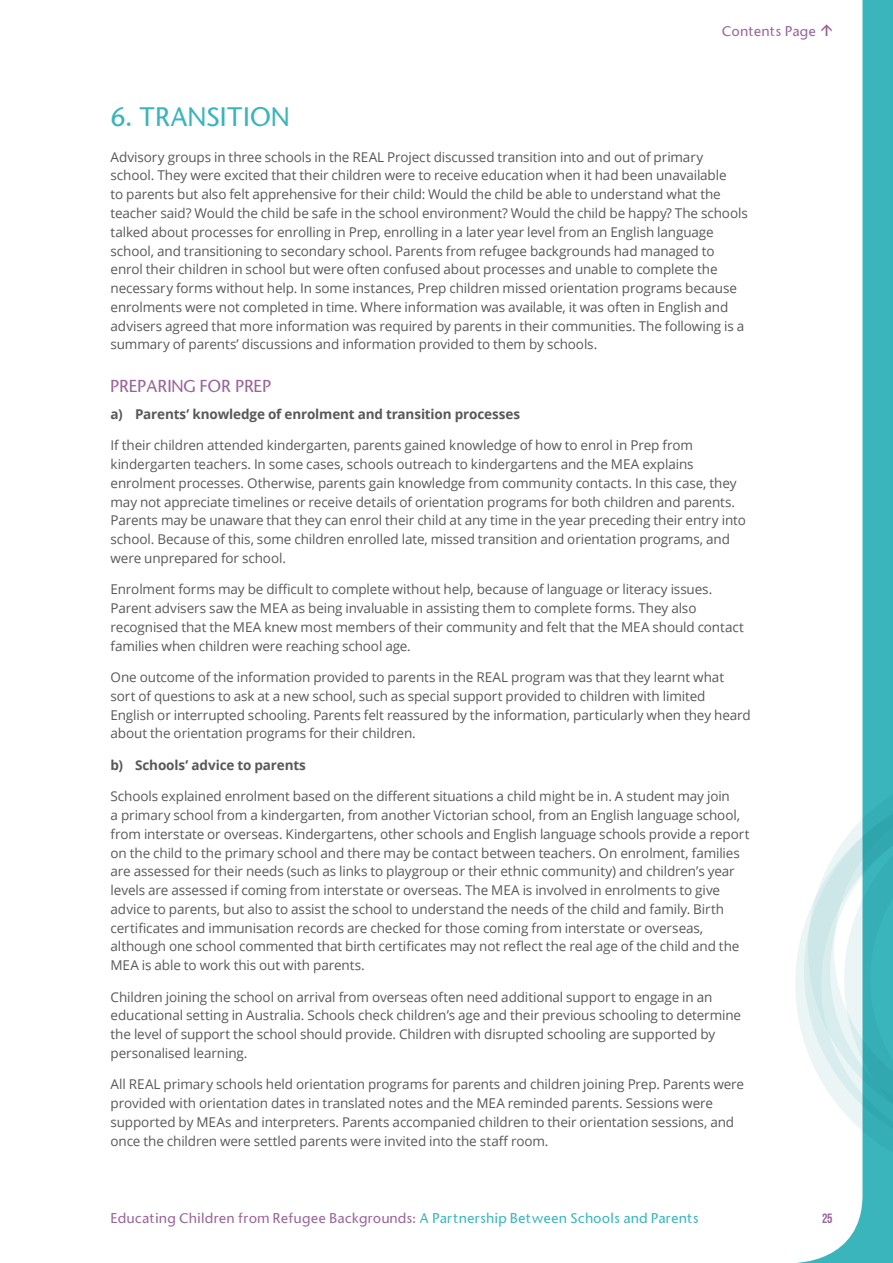
<style>
.page{position:relative;width:893px;height:1263px;background:#fff}
.page>*{position:absolute;margin:0;border:0;box-sizing:border-box;transform-origin:0 0}
.t1{font:25.5px "Stone Sans";color:#3ab5bc}
.t2{font:16.5px "Stone Sans";color:#99659a}
.t3{font:300 16.5px "Allianz Sans";color:#99659a}
.t4{font:13.5px/18.8px "Open Sans";letter-spacing:-.01em;color:#58585a}
.t5{font:13.5px "Stone Sans";letter-spacing:.015em;color:#99659a}
.t6{font:700 13.5px "Open Sans";letter-spacing:-.01em;color:#58585a}
.t7{font:700 13.5px "Bebas Neue";color:#99659a}
.s1{color:#3ab5bc}
</style>
<div class="page">
<div style="left:862px;top:0;width:31px;height:1263px;background:#3ab5bc"></div>
<svg style="left:795px;top:763px;width:98px;height:416px"></svg>
<p class="t5" style="left:722px;top:24px;width:96px">Contents Page</p>
<p class="t3" style="left:817px;top:36px;width:13px;rotate:-90deg">→</p>
<h1 class="t1" style="left:111px;top:104px;width:180px">6. TRANSITION</h1>
<p class="t4" style="left:111px;top:147px;width:639px">Advisory groups in three schools in the REAL Project discussed transition into and out of primary school. They were excited that their children were to receive education when it had been unavailable<br>to parents but also felt apprehensive for their child: Would the child be able to understand what the teacher said? Would the child be safe in the school environment? Would the child be happy? The schools talked about processes for enrolling in Prep, enrolling in a later year level from an English language school, and transitioning to secondary school. Parents from refugee backgrounds had managed to enrol their children in school but were often confused about processes and unable to complete the necessary forms without help. In some instances, Prep children missed orientation programs because enrolments were not completed in time. Where information was available, it was often in English and advisers agreed that more information was required by parents in their communities. The following is a summary of parents’ discussions and information provided to them by schools.</p>
<p class="t2" style="left:111px;top:377px;width:162px">PREPARING FOR PREP</p>
<p class="t6" style="left:111px;top:404px;width:411px">a) Parents’ knowledge of enrolment and transition processes</p>
<p class="t4" style="left:111px;top:436px;width:637px">If their children attended kindergarten, parents gained knowledge of how to enrol in Prep from kindergarten teachers. In some cases, schools outreach to kindergartens and the MEA explains enrolment processes. Otherwise, parents gain knowledge from community contacts. In this case, they may not appreciate timelines or receive details of orientation programs for both children and parents.<br>Parents may be unaware that they can enrol their child at any time in the year preceding their entry into school. Because of this, some children enrolled late, missed transition and orientation programs, and were unprepared for school.</p>
<p class="t4" style="left:111px;top:580px;width:635px">Enrolment forms may be difficult to complete without help, because of language or literacy issues.<br>Parent advisers saw the MEA as being invaluable in assisting them to complete forms. They also recognised that the MEA knew most members of their community and felt that the MEA should contact families when children were reaching school age.</p>
<p class="t4" style="left:111px;top:667px;width:642px">One outcome of the information provided to parents in the REAL program was that they learnt what sort of questions to ask at a new school, such as special support provided to children with limited English or interrupted schooling. Parents felt reassured by the information, particularly when they heard about the orientation programs for their children.</p>
<p class="t6" style="left:111px;top:755px;width:197px">b) Schools’ advice to parents</p>
<p class="t4" style="left:111px;top:787px;width:640px">Schools explained enrolment based on the different situations a child might be in. A student may join<br>a primary school from a kindergarten, from another Victorian school, from an English language school, from interstate or overseas. Kindergartens, other schools and English language schools provide a report on the child to the primary school and there may be contact between teachers. On enrolment, families are assessed for their needs (such as links to playgroup or their ethnic community) and children’s year levels are assessed if coming from interstate or overseas. The MEA is involved in enrolments to give advice to parents, but also to assist the school to understand the needs of the child and family. Birth certificates and immunisation records are checked for those coming from interstate or overseas, although one school commented that birth certificates may not reflect the real age of the child and the MEA is able to work this out with parents.</p>
<p class="t4" style="left:111px;top:987px;width:632px">Children joining the school on arrival from overseas often need additional support to engage in an educational setting in Australia. Schools check children’s age and their previous schooling to determine the level of support the school should provide. Children with disrupted schooling are supported by personalised learning.</p>
<p class="t4" style="left:111px;top:1075px;width:635px">All REAL primary schools held orientation programs for parents and children joining Prep. Parents were provided with orientation dates in translated notes and the MEA reminded parents. Sessions were supported by MEAs and interpreters. Parents accompanied children to their orientation sessions, and once the children were settled parents were invited into the staff room.</p>
<p class="t5" style="left:111px;top:1212px;width:589px">Educating Children from Refugee Backgrounds: <span class="s1">A Partnership Between Schools and Parents</span></p>
<p class="t7" style="left:822px;top:1211px;width:12px">25</p>
</div>
